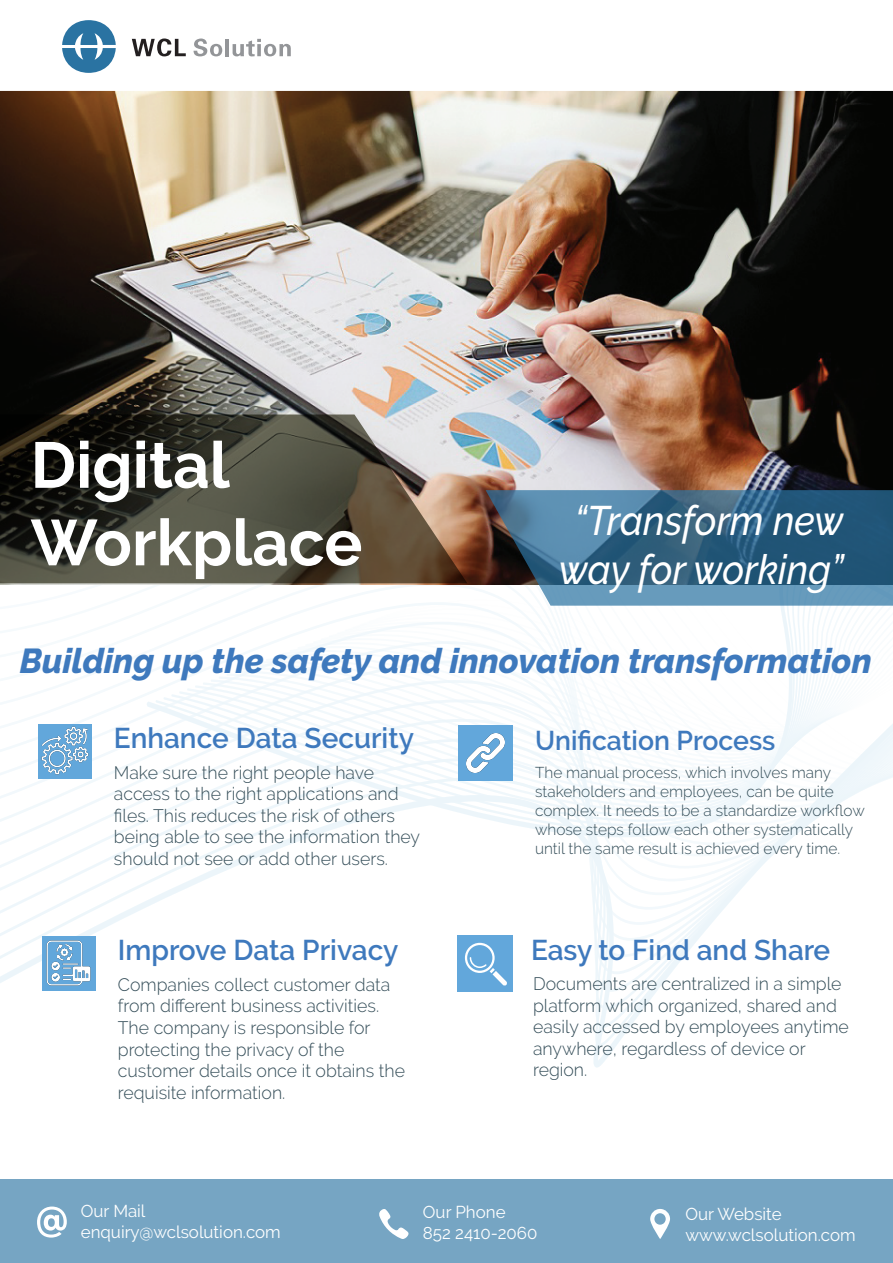
<style>
.page{position:relative;width:893px;height:1263px;background:#fff}
.page>*{position:absolute;margin:0;border:0;box-sizing:border-box;transform-origin:0 0}
.t1{font:700 64.65px/77.6px "Raleway";color:#fff}
.t2{font:italic 500 41.1px/49.3px "Raleway";color:#fff;text-align:center;scale:.92 1}
.t3{font:italic 800 34.5px "Raleway";color:#3e79bd}
.t4{font:600 28.5px "Raleway";color:#3e79bd}
.t5{font:600 27.15px "Raleway";color:#3e79bd}
.t6{font:300 18px/21.6px "Raleway";color:#354e59}
.t7{font:17.1px/20.5px "Raleway";color:#fff}
.t8{font:300 15.6px/18.8px "Raleway";color:#354e59}
</style>
<div class="page">
<svg style="left:0;top:584px;width:685px;height:484px"></svg>
<svg style="left:147px;top:584px;width:746px;height:371px"></svg>
<img style="left:0;top:90px;width:893px;height:494px">
<svg style="left:0;top:414px;width:467px;height:169px;background:#514c40"></svg>
<svg style="left:486px;top:490px;width:407px;height:116px;background:#426d8a"></svg>
<hr style="left:23px;top:988px;width:4px;height:20px;background:#fff">
<hr style="left:16px;top:997px;width:4px;height:11px;background:#fff">
<svg style="left:23px;top:980px;width:4px;height:5px"></svg>
<div style="left:457px;top:935px;width:56px;height:57px;background:#62a7db"></div>
<svg style="left:465px;top:943px;width:42px;height:43px"></svg>
<svg style="left:132px;top:38px;width:54px;height:18px"></svg>
<svg style="left:193px;top:38px;width:29px;height:18px"></svg>
<hr style="left:225px;top:39px;width:4px;height:17px;background:#939598">
<svg style="left:233px;top:39px;width:58px;height:17px"></svg>
<svg style="left:62px;top:20px;width:54px;height:53px"></svg>
<div style="left:458px;top:725px;width:55px;height:55px;background:#62a7db"></div>
<img style="left:466px;top:733px;width:39px;height:39px">
<div style="left:0;top:1180px;width:893px;height:83px;background:#76a5c3"></div>
<svg style="left:650px;top:1209px;width:20px;height:30px"></svg>
<svg style="left:379px;top:1209px;width:30px;height:30px"></svg>
<svg style="left:37px;top:1206px;width:30px;height:31px"></svg>
<div style="left:38px;top:724px;width:54px;height:55px;background:#62a7db"></div>
<img style="left:41px;top:726px;width:48px;height:49px">
<div style="left:42px;top:936px;width:54px;height:55px;background:#62a7db"></div>
<img style="left:46px;top:940px;width:45px;height:46px">
<h1 class="t1" style="left:31px;top:427px;width:333px">Digital<br>Workplace</h1>
<h2 class="t2" style="left:559px;top:496px;width:311px">“Transform new way for working”</h2>
<h3 class="t3" style="left:20px;top:641px;width:853px">Building up the safety and innovation transformation</h3>
<h3 class="t4" style="left:114px;top:722px;width:302px">Enhance Data Security</h3>
<p class="t6" style="left:114px;top:761px;width:308px">Make sure the right people have access to the right applications and files. This reduces the risk of others being able to see the information they should not see or add other users.</p>
<h3 class="t4" style="left:118px;top:934px;width:282px">Improve Data Privacy</h3>
<p class="t6" style="left:118px;top:973px;width:289px">Companies collect customer data from different business activities.<br>The company is responsible for protecting the privacy of the customer details once it obtains the requisite information.</p>
<h3 class="t5" style="left:535px;top:724px;width:242px">Unification Process</h3>
<p class="t8" style="left:535px;top:763px;width:331px">The manual process, which involves many stakeholders and employees, can be quite complex. It needs to be a standardize workflow whose steps follow each other systematically until the same result is achieved every time.</p>
<h3 class="t4" style="left:531px;top:933px;width:301px">Easy to Find and Share</h3>
<p class="t6" style="left:533px;top:973px;width:317px">Documents are centralized in a simple platform which organized, shared and easily accessed by employees anytime anywhere, regardless of device or region.</p>
<p class="t7" style="left:81px;top:1200px;width:201px">Our Mail enquiry@wclsolution.com</p>
<p class="t7" style="left:423px;top:1202px;width:116px">Our Phone<br>852 2410-2060</p>
<p class="t7" style="left:685px;top:1204px;width:172px">Our Website www.wclsolution.com</p>
</div>
